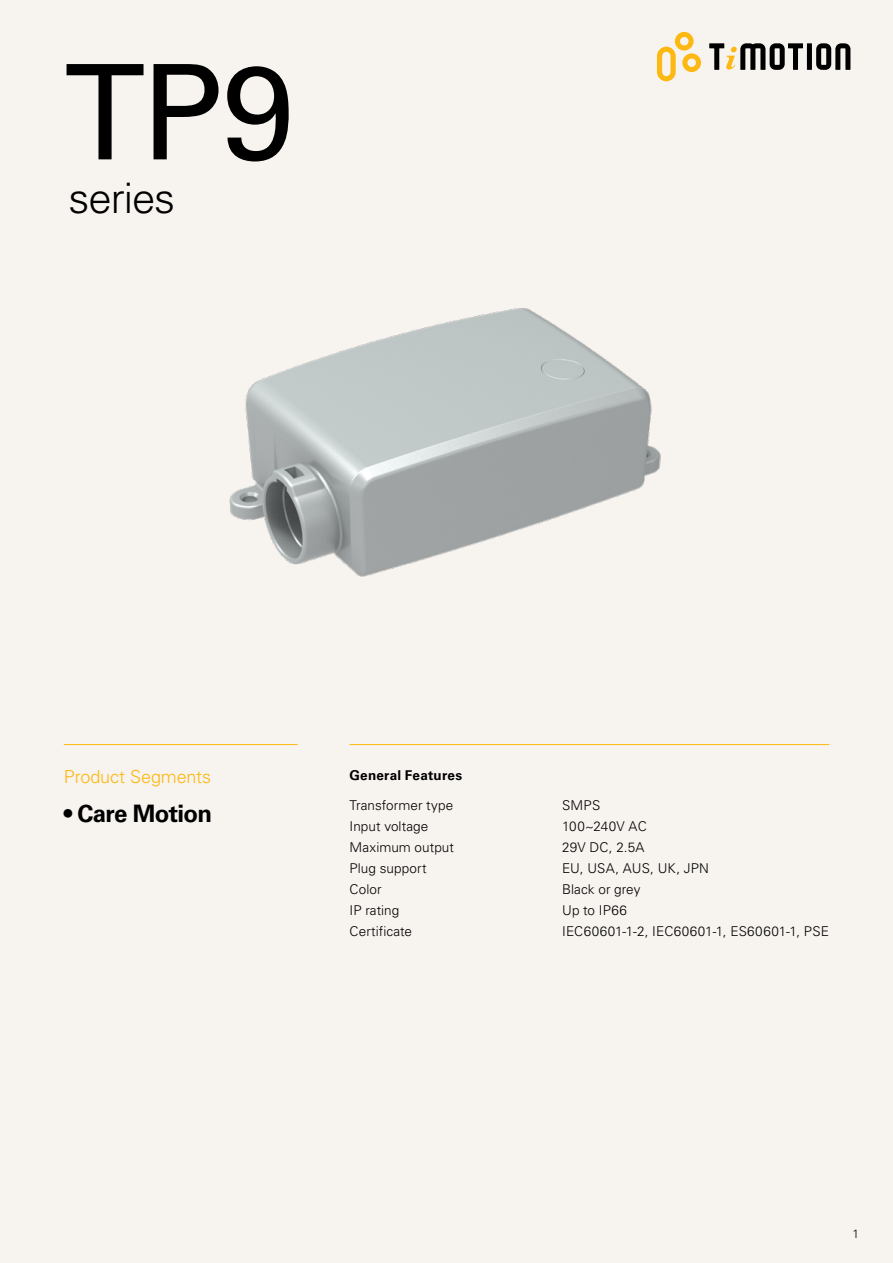
<style>
.page{position:relative;width:893px;height:1263px;background:#f7f3ef}
.page>*{position:absolute;margin:0;border:0;box-sizing:border-box;transform-origin:0 0}
.t1{font:132px "Univers LT Std";color:#000}
.t2{font:300 42px "Univers LT Std";letter-spacing:-.025em;color:#000}
.t3{font:700 24px "Univers LT Std";letter-spacing:-.025em;color:#000}
.t4{font:300 18px "Univers LT Std";letter-spacing:-.005em;color:#fdb812}
.t5{font:300 13.5px "Univers LT Std";letter-spacing:.005em;color:#000}
.t6{font:300 13.5px "Univers LT Std";letter-spacing:.03em;color:#000}
.t7{font:700 13.5px "Univers LT Std";letter-spacing:.015em;color:#000}
.t8{font:300 12px "Univers LT Std";color:#000}
</style>
<div class="page">
<svg style="left:657px;top:32px;width:44px;height:49px"></svg>
<div style="left:807px;top:43px;width:5px;height:27px;background:#000"></div>
<svg style="left:816px;top:43px;width:34px;height:27px"></svg>
<svg style="left:709px;top:43px;width:94px;height:27px"></svg>
<hr style="left:350px;top:744px;width:479px;height:1px;background:#fdb812">
<hr style="left:64px;top:744px;width:234px;height:1px;background:#fdb812">
<img style="left:229px;top:308px;width:432px;height:269px">
<h1 class="t1" style="left:64px;top:34px;width:233px">TP9</h1>
<h2 class="t2" style="left:69px;top:173px;width:108px">series</h2>
<h3 class="t4" style="left:64px;top:766px;width:149px">Product Segments</h3>
<h3 class="t3" style="left:64px;top:799px;width:150px">• Care Motion</h3>
<p class="t7" style="left:350px;top:767px;width:114px">General Features</p>
<p class="t5" style="left:350px;top:797px;width:105px">Transformer type</p>
<p class="t5" style="left:562px;top:797px;width:40px">SMPS</p>
<p class="t5" style="left:350px;top:818px;width:80px">Input voltage</p>
<p class="t5" style="left:562px;top:818px;width:86px">100~240V AC</p>
<p class="t5" style="left:350px;top:839px;width:106px">Maximum output</p>
<p class="t5" style="left:562px;top:839px;width:84px">29V DC, 2.5A</p>
<p class="t5" style="left:350px;top:860px;width:78px">Plug support</p>
<p class="t5" style="left:562px;top:860px;width:148px">EU, USA, AUS, UK, JPN</p>
<p class="t5" style="left:350px;top:881px;width:34px">Color</p>
<p class="t5" style="left:562px;top:881px;width:80px">Black or grey</p>
<p class="t5" style="left:350px;top:902px;width:51px">IP rating</p>
<p class="t5" style="left:562px;top:902px;width:66px">Up to IP66</p>
<p class="t5" style="left:350px;top:923px;width:64px">Certificate</p>
<p class="t6" style="left:562px;top:923px;width:269px">IEC60601-1-2, IEC60601-1, ES60601-1, PSE</p>
<p class="t8" style="left:852px;top:1226px;width:8px">1</p>
</div>
